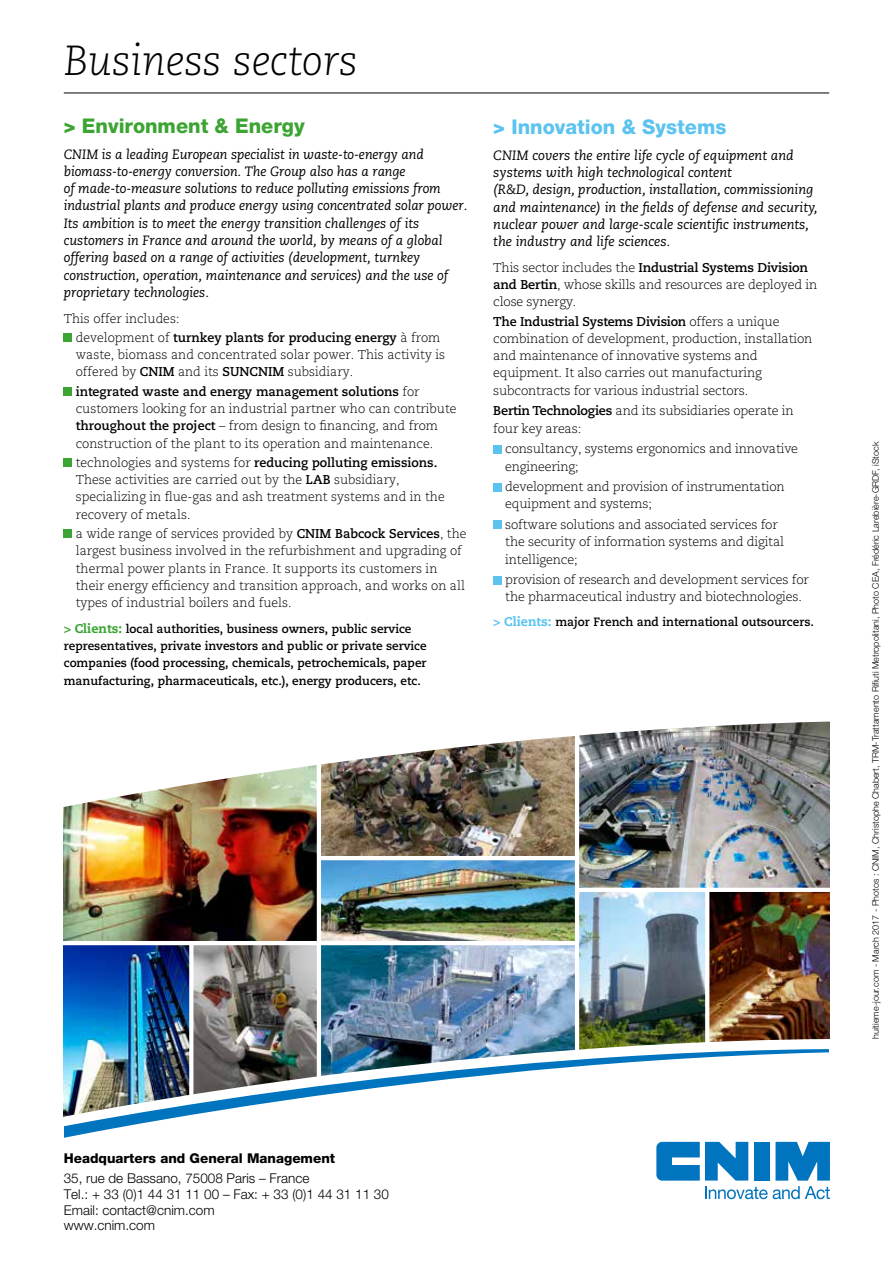
<style>
.page{position:relative;width:893px;height:1263px;background:#fff}
.page>*{position:absolute;margin:0;border:0;box-sizing:border-box;transform-origin:0 0}
.t1{font:italic 300 42px "Caecilia LT Std";color:#000}
.t2{font:800 20.25px "Helvetica Neue LT Std";color:#5cc3f0}
.t3{font:800 20.25px "Helvetica Neue LT Std";color:#3ca432}
.t4{font:italic 13.5px/17.2px "Caecilia LT Std";color:#000}
.t5{font:300 13.5px/15.8px "Helvetica Neue LT Std";color:#000}
.t6{font:800 13.5px "Helvetica Neue LT Std";color:#000}
.t7{font:300 12.75px/17.2px "Caecilia LT Std";letter-spacing:-.015em;color:#000}
.t8{font:700 12px/17.2px "Caecilia LT Std";color:#000}
.t9{font:300 9px "Helvetica Neue LT Std";color:#000}
.s1{font-weight:700}
.s2{font-weight:800;font-size:12.75px;color:#3ca432}
.s3{font-weight:800;font-size:12.75px;color:#5cc3f0}
</style>
<div class="page">
<img style="left:64px;top:820px;width:253px;height:121px">
<img style="left:193px;top:945px;width:124px;height:86px">
<img style="left:64px;top:945px;width:125px;height:86px">
<img style="left:321px;top:820px;width:254px;height:36px">
<img style="left:321px;top:860px;width:254px;height:81px">
<img style="left:321px;top:945px;width:254px;height:86px">
<img style="left:579px;top:820px;width:250px;height:68px">
<img style="left:579px;top:892px;width:126px;height:139px">
<img style="left:709px;top:892px;width:120px;height:139px">
<img style="left:63px;top:1031px;width:767px;height:10px">
<img style="left:63px;top:1041px;width:766px;height:10px">
<svg style="left:63px;top:1051px;width:767px;height:149px"></svg>
<img style="left:63px;top:721px;width:767px;height:99px">
<div style="left:493px;top:445px;width:9px;height:8px;background:#5cc3f0"></div>
<div style="left:493px;top:483px;width:9px;height:8px;background:#5cc3f0"></div>
<div style="left:493px;top:521px;width:9px;height:8px;background:#5cc3f0"></div>
<div style="left:493px;top:576px;width:9px;height:8px;background:#5cc3f0"></div>
<hr style="left:64px;top:93px;width:765px;height:1px;background:#000">
<hr style="left:317px;top:756px;width:4px;height:325px;background:#fff">
<svg style="left:189px;top:945px;width:4px;height:155px"></svg>
<hr style="left:705px;top:889px;width:4px;height:160px;background:#fff">
<hr style="left:575px;top:730px;width:4px;height:328px;background:#fff">
<div style="left:829px;top:1043px;width:64px;height:26px;background:#fff"></div>
<div style="left:0;top:1121px;width:64px;height:48px;background:#fff"></div>
<div style="left:754px;top:1142px;width:16px;height:38px;background:#0074be"></div>
<svg style="left:656px;top:1142px;width:92px;height:38px"></svg>
<svg style="left:775px;top:1142px;width:55px;height:38px;background:#2186c6"></svg>
<svg style="left:705px;top:1186px;width:125px;height:13px"></svg>
<div style="left:64px;top:334px;width:8px;height:8px;background:#3ca432"></div>
<div style="left:64px;top:387px;width:8px;height:9px;background:#3ca432"></div>
<div style="left:64px;top:459px;width:8px;height:8px;background:#3ca432"></div>
<div style="left:64px;top:530px;width:8px;height:8px;background:#3ca432"></div>
<h1 class="t1" style="left:64px;top:37px;width:295px">Business sectors</h1>
<h2 class="t3" style="left:64px;top:114px;width:242px">&gt; Environment &amp; Energy</h2>
<p class="t4" style="left:64px;top:146px;width:405px">CNIM is a leading European specialist in waste-to-energy and biomass-to-energy conversion. The Group also has a range<br>of made-to-measure solutions to reduce polluting emissions from industrial plants and produce energy using concentrated solar power.<br>Its ambition is to meet the energy transition challenges of its customers in France and around the world, by means of a global offering based on a range of activities (development, turnkey construction, operation, maintenance and services) and the use of proprietary technologies.</p>
<p class="t7" style="left:76px;top:309px;width:366px;line-height:19.4px;text-indent:-12px">This offer includes:<br>development of <span class="s1">turnkey plants for producing energy</span> à from</p>
<p class="t7" style="left:76px;top:346px;width:371px">waste, biomass and concentrated solar power. This activity is offered by <span class="s1">CNIM</span> and its <span class="s1">SUNCNIM</span> subsidiary.</p>
<p class="t7" style="left:76px;top:383px;width:382px"><span class="s1">integrated waste and energy management solutions</span> for customers looking for an industrial partner who can contribute <span class="s1">throughout the project</span> – from design to financing, and from construction of the plant to its operation and maintenance.</p>
<p class="t7" style="left:76px;top:454px;width:371px">technologies and systems for <span class="s1">reducing polluting emissions.<br></span>These activities are carried out by the <span class="s1">LAB</span> subsidiary, specializing in flue-gas and ash treatment systems and in the recovery of metals.</p>
<p class="t7" style="left:76px;top:525px;width:392px">a wide range of services provided by <span class="s1">CNIM Babcock Services</span>, the largest business involved in the refurbishment and upgrading of thermal power plants in France. It supports its customers in their energy efficiency and transition approach, and works on all types of industrial boilers and fuels.</p>
<p class="t8" style="left:64px;top:620px;width:364px"><span class="s2">&gt; Clients:</span> local authorities, business owners, public service representatives, private investors and public or private service companies (food processing, chemicals, petrochemicals, paper manufacturing, pharmaceuticals, etc.), energy producers, etc.</p>
<h2 class="t2" style="left:493px;top:115px;width:235px">&gt; Innovation &amp; Systems</h2>
<p class="t4" style="left:493px;top:147px;width:326px">CNIM covers the entire life cycle of equipment and systems with high technological content<br>(R&amp;D, design, production, installation, commissioning and maintenance) in the fields of defense and security, nuclear power and large-scale scientific instruments, the industry and life sciences.</p>
<p class="t7" style="left:493px;top:259px;width:326px">This sector includes the <span class="s1">Industrial Systems Division and Bertin</span>, whose skills and resources are deployed in close synergy.</p>
<p class="t7" style="left:493px;top:313px;width:321px"><span class="s1">The Industrial Systems Division</span> offers a unique combination of development, production, installation and maintenance of innovative systems and equipment. It also carries out manufacturing subcontracts for various industrial sectors.</p>
<p class="t7" style="left:493px;top:403px;width:302px"><span class="s1">Bertin Technologies</span> and its subsidiaries operate in four key areas:</p>
<p class="t7" style="left:505px;top:440px;width:294px">consultancy, systems ergonomics and innovative engineering;</p>
<p class="t7" style="left:505px;top:478px;width:281px">development and provision of instrumentation equipment and systems;</p>
<p class="t7" style="left:505px;top:516px;width:280px">software solutions and associated services for the security of information systems and digital intelligence;</p>
<p class="t7" style="left:505px;top:571px;width:305px">provision of research and development services for the pharmaceutical industry and biotechnologies.</p>
<p class="t8" style="left:493px;top:614px;width:322px"><span class="s3">&gt; Clients:</span> major French and international outsourcers.</p>
<p class="t6" style="left:64px;top:1150px;width:273px">Headquarters and General Management</p>
<p class="t5" style="left:64px;top:1170px;width:327px">35, rue de Bassano, 75008 Paris – France<br>Tel.: + 33 (0)1 44 31 11 00 – Fax: + 33 (0)1 44 31 11 30<br>Email: contact@cnim.com<br>www.cnim.com</p>
<p class="t9" style="left:870px;top:1039px;width:599px;rotate:-90deg">huitieme-jour.com - March 2017 - Photos : CNIM, Christophe Chabert, TRM-Trattamento Rifiuti Metropolitani, Photo CEA, Frédéric Larebière-GRDF, iStock</p>
</div>
